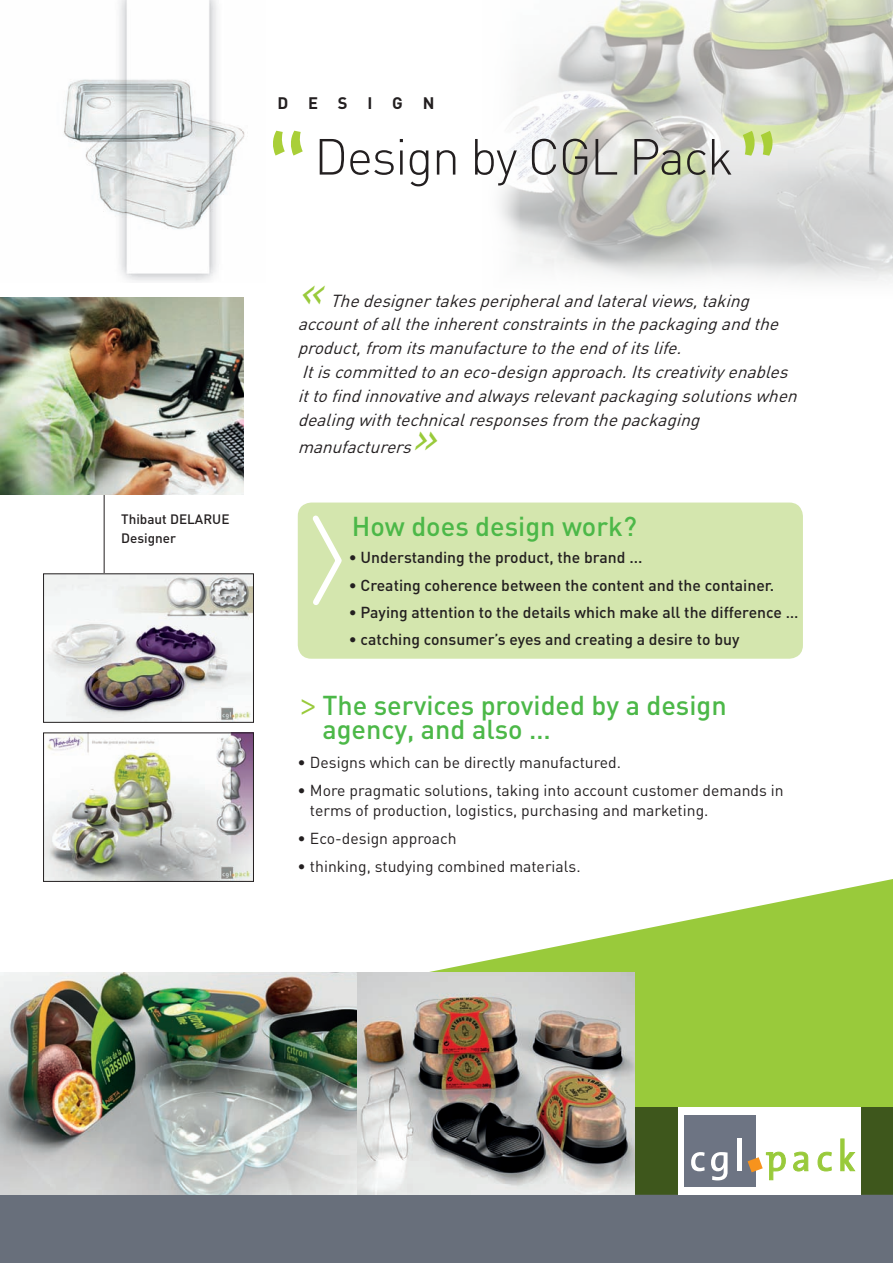
<style>
.page{position:relative;width:893px;height:1263px;background:#fff}
.page>*{position:absolute;margin:0;border:0;box-sizing:border-box;transform-origin:0 0}
.t1{font:500 97.5px "Bliss";color:#a9cf38}
.t2{font:300 49.95px "DIN";letter-spacing:-.025em;color:#231f20}
.t3{font:italic 45px "DIN";color:#99ca3b}
.t4{font:500 27px/24px "DIN";color:#4cb848}
.t5{font:italic 17.25px/24px "DIN";color:#231f20}
.t6{font:700 16.5px "DIN";color:#231f20}
.t7{font:15.75px/19.8px "DIN";color:#231f20}
.t8{font:500 15.75px "DIN";color:#231f20}
.t9{font:500 13.5px/18.8px "DIN";color:#231f20}
.s1{font-weight:300;font-size:42px;color:#99ca3b}
</style>
<div class="page">
<img style="left:500px;top:0;width:393px;height:282px">
<div style="left:0;top:1107px;width:893px;height:156px;background:#686f7b"></div>
<svg style="left:429px;top:879px;width:464px;height:316px;fill:#99ca3b"></svg>
<img style="left:64px;top:0;width:181px;height:282px">
<img style="left:0;top:972px;width:357px;height:223px">
<img style="left:357px;top:972px;width:277px;height:223px">
<div style="left:298px;top:502px;width:505px;height:157px;background:#d4e6ae;border-radius:14px"></div>
<svg style="left:312px;top:515px;width:30px;height:90px"></svg>
<hr style="left:104px;top:490px;width:1px;height:191px;background:#231f20">
<img style="left:1px;top:298px;width:242px;height:197px">
<img style="left:45px;top:575px;width:207px;height:146px">
<div style="left:43px;top:573px;width:211px;height:150px;border:1px solid #231f20"></div>
<img style="left:45px;top:734px;width:207px;height:146px">
<div style="left:43px;top:732px;width:211px;height:150px;border:1px solid #231f20"></div>
<div style="left:678px;top:1107px;width:183px;height:88px;background:#fff"></div>
<div style="left:684px;top:1115px;width:71px;height:71px;background:#6d7483"></div>
<svg style="left:691px;top:1152px;width:14px;height:19px"></svg>
<svg style="left:711px;top:1152px;width:17px;height:28px"></svg>
<hr style="left:737px;top:1138px;width:4px;height:33px;background:#fff">
<svg style="left:748px;top:1152px;width:38px;height:28px"></svg>
<svg style="left:793px;top:1151px;width:15px;height:20px"></svg>
<svg style="left:817px;top:1152px;width:15px;height:19px"></svg>
<svg style="left:840px;top:1138px;width:15px;height:33px"></svg>
<p class="t9" style="left:121px;top:509px;width:110px">Thibaut DELARUE<br>Designer</p>
<p class="t6" style="left:277px;top:92px;width:55px">D ESIG</p>
<p class="t6" style="left:423px;top:92px;width:13px">N</p>
<h1 class="t1" style="left:268px;top:118px;width:41px">‘‘</h1>
<h2 class="t2" style="left:314px;top:123px;width:421px">Design by CGL Pack</h2>
<h1 class="t1" style="left:778px;top:168px;width:41px;rotate:-180deg">‘‘</h1>
<h3 class="t3" style="left:298px;top:265px;width:41px">«</h3>
<p class="t5" style="left:298px;top:289px;width:506px;text-indent:33px">Thedesignertakesperipheralandlateralviews,taking accountofalltheinherentconstraintsinthepackagingandthe product,from itsmanufacturetotheendofitslife.<br>Itiscommittedtoaneco-designapproach.Itscreativityenables ittofindinnovativeandalwaysrelevantpackagingsolutionswhen dealingwithtechnicalresponsesfrom thepackaging</p>
<p class="t5" style="left:298px;top:435px;width:120px">manufacturers</p>
<h3 class="t3" style="left:411px;top:411px;width:41px">»</h3>
<h3 class="t4" style="left:352px;top:514px;width:286px">H ow does design work?</h3>
<p class="t8" style="left:349px;top:548px;width:295px">• Understanding the product, the brand ...</p>
<p class="t8" style="left:349px;top:575px;width:427px">• Creating coherence between the content and the container.</p>
<p class="t8" style="left:349px;top:602px;width:451px">• Paying attention to the details which make all the difference …</p>
<p class="t8" style="left:349px;top:629px;width:392px">• catching consumer’s eyes and creating a desire to buy</p>
<h3 class="t4" style="left:322px;top:692px;width:406px;text-indent:-25px"><span class="s1">&gt;</span> The services provided by a design agency, and also …</h3>
<p class="t7" style="left:298px;top:752px;width:325px">• Designs which can be directly manufactured.</p>
<p class="t7" style="left:310px;top:780px;width:475px;text-indent:-12px">• More pragmatic solutions, taking into account customer demands in terms of production, logistics, purchasing and marketing.</p>
<p class="t7" style="left:298px;top:828px;width:161px">• Eco-design approach</p>
<p class="t7" style="left:298px;top:857px;width:284px">• thinking, studying combined materials.</p>
</div>
